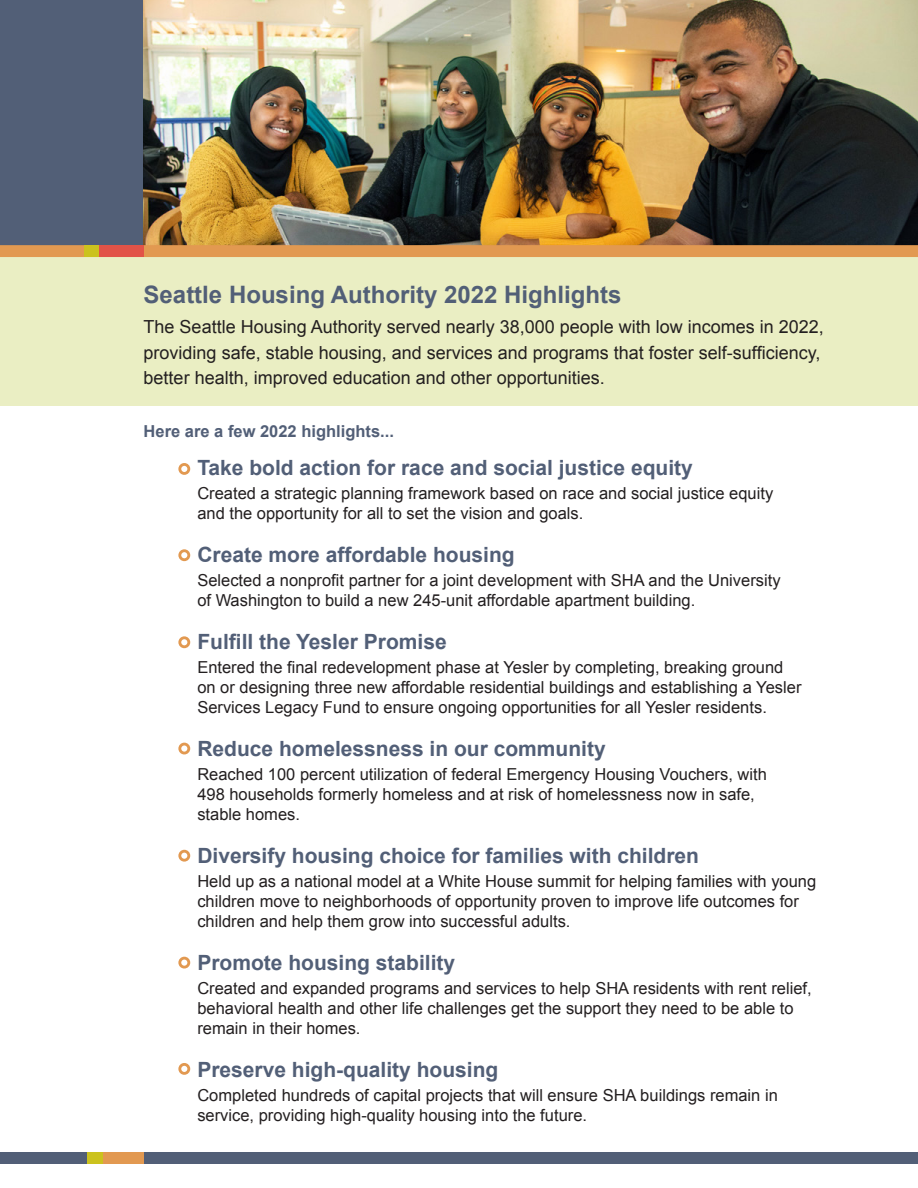
<style>
.page{position:relative;width:918px;height:1188px;background:#fff}
.page>*{position:absolute;margin:0;border:0;box-sizing:border-box;transform-origin:0 0}
.t1{font:700 24px "Arial";color:#525f77}
.t2{font:700 21px "Arial";color:#525f77}
.t3{font:18px/25.5px "Arial";color:#231f20}
.t4{font:16.5px/19.8px "Arial";color:#231f20}
.t5{font:700 16.5px "Arial";color:#525f77}
</style>
<div class="page">
<div style="left:0;top:0;width:144px;height:248px;background:#525f77"></div>
<div style="left:0;top:248px;width:918px;height:158px;background:#eaeec3"></div>
<img style="left:144px;top:0;width:774px;height:245px">
<div style="left:0;top:1152px;width:918px;height:12px;background:#525f77"></div>
<div style="left:99px;top:1152px;width:45px;height:12px;background:#e29951"></div>
<div style="left:87px;top:1152px;width:16px;height:12px;background:#cbc21e"></div>
<div style="left:178px;top:463px;width:12px;height:12px;border:3px solid #e29951;border-radius:50%"></div>
<div style="left:178px;top:549px;width:12px;height:12px;border:3px solid #e29951;border-radius:50%"></div>
<div style="left:178px;top:636px;width:12px;height:12px;border:3px solid #e29951;border-radius:50%"></div>
<div style="left:178px;top:743px;width:12px;height:11px;border:3px solid #e29951;border-radius:50%"></div>
<div style="left:178px;top:850px;width:12px;height:12px;border:3px solid #e29951;border-radius:50%"></div>
<div style="left:178px;top:957px;width:12px;height:12px;border:3px solid #e29951;border-radius:50%"></div>
<div style="left:178px;top:1063px;width:12px;height:12px;border:3px solid #e29951;border-radius:50%"></div>
<div style="left:0;top:245px;width:918px;height:12px;background:#e29951"></div>
<div style="left:99px;top:245px;width:45px;height:12px;background:#e25348"></div>
<div style="left:84px;top:245px;width:15px;height:12px;background:#cbc21e"></div>
<h1 class="t1" style="left:144px;top:279px;width:479px">Seattle Housing Authority 2022 Highlights</h1>
<p class="t3" style="left:144px;top:314px;width:682px">The Seattle Housing Authority served nearly 38,000 people with low incomes in 2022, providing safe, stable housing, and services and programs that foster self-sufficiency, better health, improved education and other opportunities.</p>
<p class="t5" style="left:144px;top:420px;width:252px">Here are a few 2022 highlights...</p>
<p class="t2" style="left:197px;top:454px;width:497px">Take bold action for race and social justice equity</p>
<p class="t4" style="left:197px;top:484px;width:577px">Created a strategic planning framework based on race and social justice equity and the opportunity for all to set the vision and goals.</p>
<p class="t2" style="left:197px;top:541px;width:319px">Create more affordable housing</p>
<p class="t4" style="left:197px;top:571px;width:585px">Selected a nonprofit partner for a joint development with SHA and the University of Washington to build a new 245-unit affordable apartment building.</p>
<p class="t2" style="left:197px;top:628px;width:251px">Fulfill the Yesler Promise</p>
<p class="t4" style="left:197px;top:658px;width:606px">Entered the final redevelopment phase at Yesler by completing, breaking ground on or designing three new affordable residential buildings and establishing a Yesler<br>Services Legacy Fund to ensure ongoing opportunities for all Yesler residents.</p>
<p class="t2" style="left:197px;top:735px;width:410px">Reduce homelessness in our community</p>
<p class="t4" style="left:197px;top:765px;width:571px">Reached 100 percent utilization of federal Emergency Housing Vouchers, with<br>498 households formerly homeless and at risk of homelessness now in safe, stable homes.</p>
<p class="t2" style="left:197px;top:842px;width:503px">Diversify housing choice for families with children</p>
<p class="t4" style="left:197px;top:872px;width:620px">Held up as a national model at a White House summit for helping families with young children move to neighborhoods of opportunity proven to improve life outcomes for children and help them grow into successful adults.</p>
<p class="t2" style="left:197px;top:948px;width:259px">Promote housing stability</p>
<p class="t4" style="left:197px;top:979px;width:616px">Created and expanded programs and services to help SHA residents with rent relief, behavioral health and other life challenges get the support they need to be able to remain in their homes.</p>
<p class="t2" style="left:197px;top:1055px;width:303px">Preserve high-quality housing</p>
<p class="t4" style="left:197px;top:1085px;width:582px">Completed hundreds of capital projects that will ensure SHA buildings remain in service, providing high-quality housing into the future.</p>
</div>
